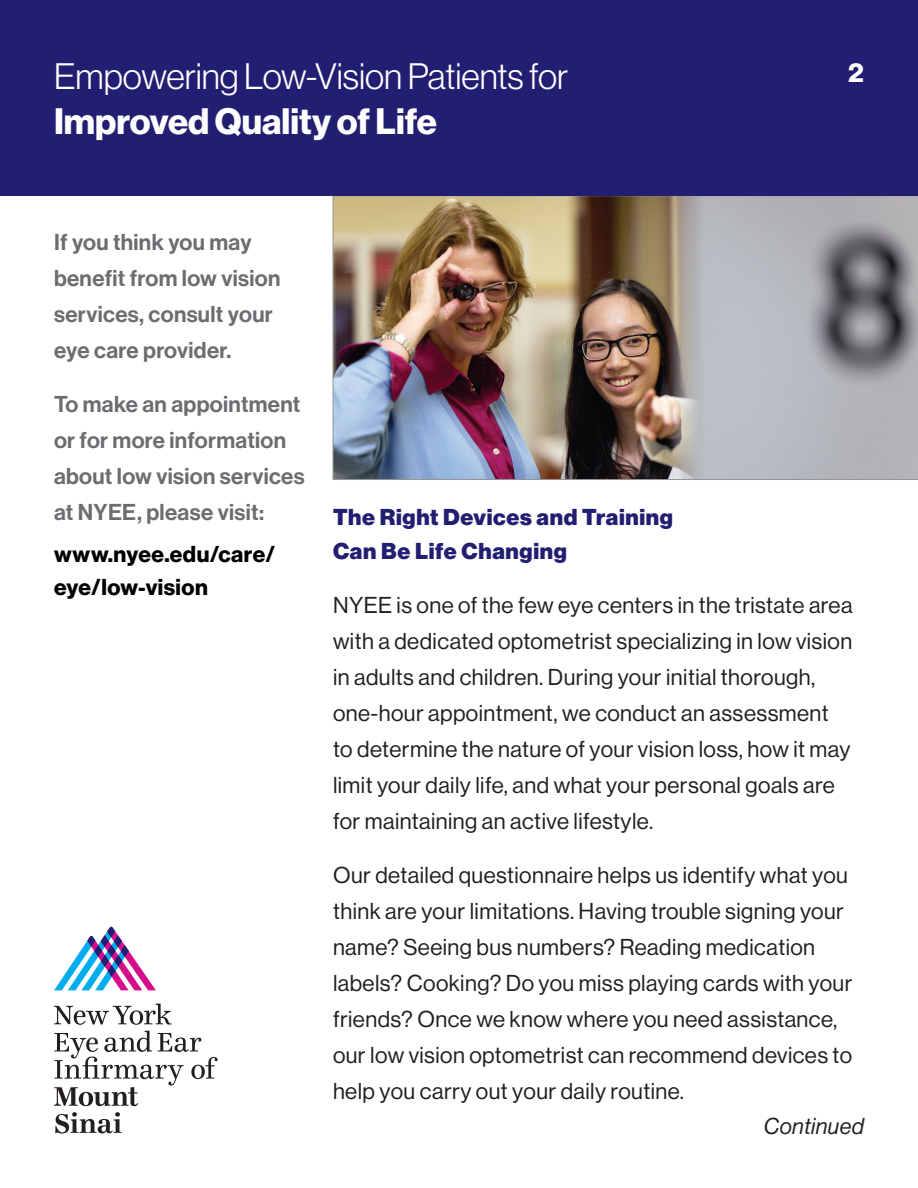
<style>
.page{position:relative;width:918px;height:1188px;background:#fff}
.page>*{position:absolute;margin:0;border:0;box-sizing:border-box;transform-origin:0 0}
.t1{font:36px "N Haas Grotesk DS Std 45 Lt";color:#fff}
.t2{font:36px "N Haas Grotesk DS Std 75 Bd";color:#fff}
.t3{font:27px "N Haas Grotesk DS Std 75 Bd";color:#fff}
.t4{font:22.5px/36px "N Haas Grotesk DS Std 55 Rg";letter-spacing:.02em;color:#231f20}
.t5{font:22.5px/36px "N Haas Grotesk DS Std 65 Md";letter-spacing:.015em;color:#6c6d70}
.t6{font:22.5px/34.5px "N Haas Grotesk DS Std 95 Blk";letter-spacing:.03em;color:#221e72}
.t7{font:22.5px/33px "N Haas Grotesk DS Std 75 Bd";letter-spacing:.02em;color:#000}
.t8{font:22.5px "N Haas Grotesk DS Std 56 It";letter-spacing:.02em;color:#231f20}
</style>
<div class="page">
<img style="left:333px;top:196px;width:585px;height:284px">
<div style="left:0;top:0;width:918px;height:196px;background:#221e72"></div>
<svg style="left:54px;top:927px;width:102px;height:63px"></svg>
<svg style="left:54px;top:1003px;width:118px;height:22px"></svg>
<svg style="left:54px;top:1031px;width:164px;height:75px"></svg>
<svg style="left:55px;top:1112px;width:66px;height:22px"></svg>
<h1 class="t1" style="left:54px;top:56px;width:516px">Empowering Low-Vision Patients for</h1>
<h1 class="t2" style="left:54px;top:101px;width:385px">Improved Quality of Life</h1>
<p class="t3" style="left:848px;top:57px;width:17px">2</p>
<p class="t5" style="left:54px;top:225px;width:228px">If you think you may benefit from low vision services, consult your eye care provider.</p>
<p class="t5" style="left:54px;top:387px;width:252px">To make an appointment or for more information about low vision services at NYEE, please visit:</p>
<p class="t7" style="left:54px;top:538px;width:223px">www.nyee.edu/care/ eye/low-vision</p>
<p class="t6" style="left:333px;top:500px;width:341px">The Right Devices and Training<br>Can Be Life Changing</p>
<p class="t4" style="left:333px;top:588px;width:521px">NYEE is one of the few eye centers in the tristate area with a dedicated optometrist specializing in low vision in adults and children. During your initial thorough, one-hour appointment, we conduct an assessment to determine the nature of your vision loss, how it may limit your daily life, and what your personal goals are for maintaining an active lifestyle.</p>
<p class="t4" style="left:333px;top:858px;width:521px">Our detailed questionnaire helps us identify what you think are your limitations. Having trouble signing your name? Seeing bus numbers? Reading medication labels? Cooking? Do you miss playing cards with your friends? Once we know where you need assistance, our low vision optometrist can recommend devices to help you carry out your daily routine.</p>
<p class="t8" style="left:764px;top:1113px;width:102px">Continued</p>
</div>
